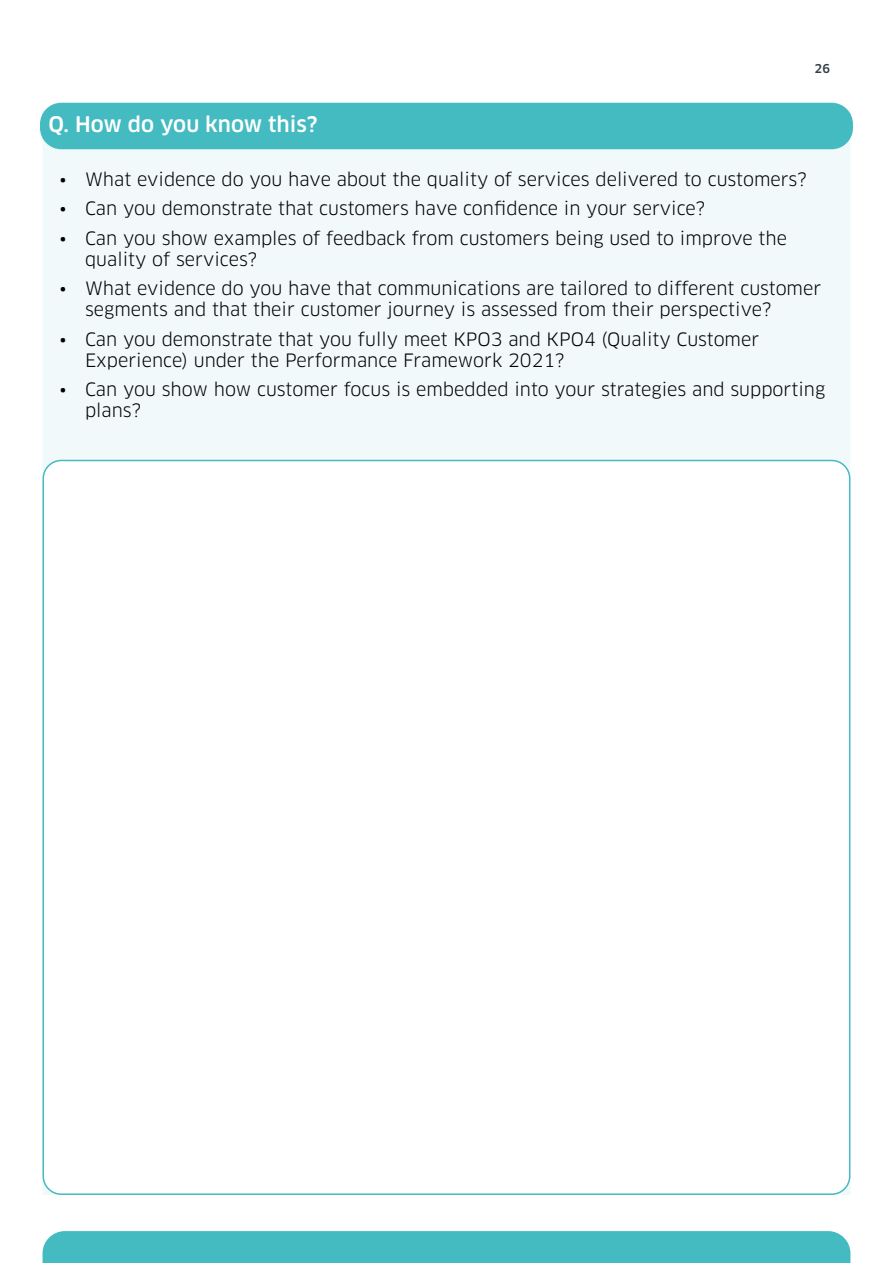
<style>
.page{position:relative;width:893px;height:1263px;background:#fff}
.page>*{position:absolute;margin:0;border:0;box-sizing:border-box;transform-origin:0 0}
.t1{font:500 21px "Clan";color:#fff}
.t2{font:18px/21px "Clan";color:#000}
.t3{font:500 12px "Clan";color:#323e48}
</style>
<div class="page">
<div style="left:43px;top:1231px;width:807px;height:32px;background:#44bac1"></div>
<div style="left:43px;top:109px;width:807px;height:1086px;background:#f1f9fa"></div>
<div style="left:40px;top:103px;width:813px;height:46px;background:#44bac1;border-radius:21px"></div>
<div style="left:43px;top:460px;width:807px;height:734px;background:#fff;border-radius:18px"></div>
<p class="t3" style="left:815px;top:62px;width:17px">26</p>
<p class="t1" style="left:49px;top:111px;width:271px">Q. How do you know this?</p>
<p class="t2" style="left:60px;top:169px;width:749px">• What evidence do you have about the quality of services delivered to customers?</p>
<p class="t2" style="left:60px;top:198px;width:647px">• Can you demonstrate that customers have confidence in your service?</p>
<p class="t2" style="left:85px;top:228px;width:703px;text-indent:-26px">• Can you show examples of feedback from customers being used to improve the quality of services?</p>
<p class="t2" style="left:85px;top:278px;width:738px;text-indent:-26px">• What evidence do you have that communications are tailored to different customer segments and that their customer journey is assessed from their perspective?</p>
<p class="t2" style="left:85px;top:329px;width:676px;text-indent:-26px">• Can you demonstrate that you fully meet KPO3 and KPO4 (Quality Customer<br>Experience) under the Performance Framework 2021?</p>
<p class="t2" style="left:85px;top:379px;width:742px;text-indent:-26px">• Can you show how customer focus is embedded into your strategies and supporting plans?</p>
</div>
